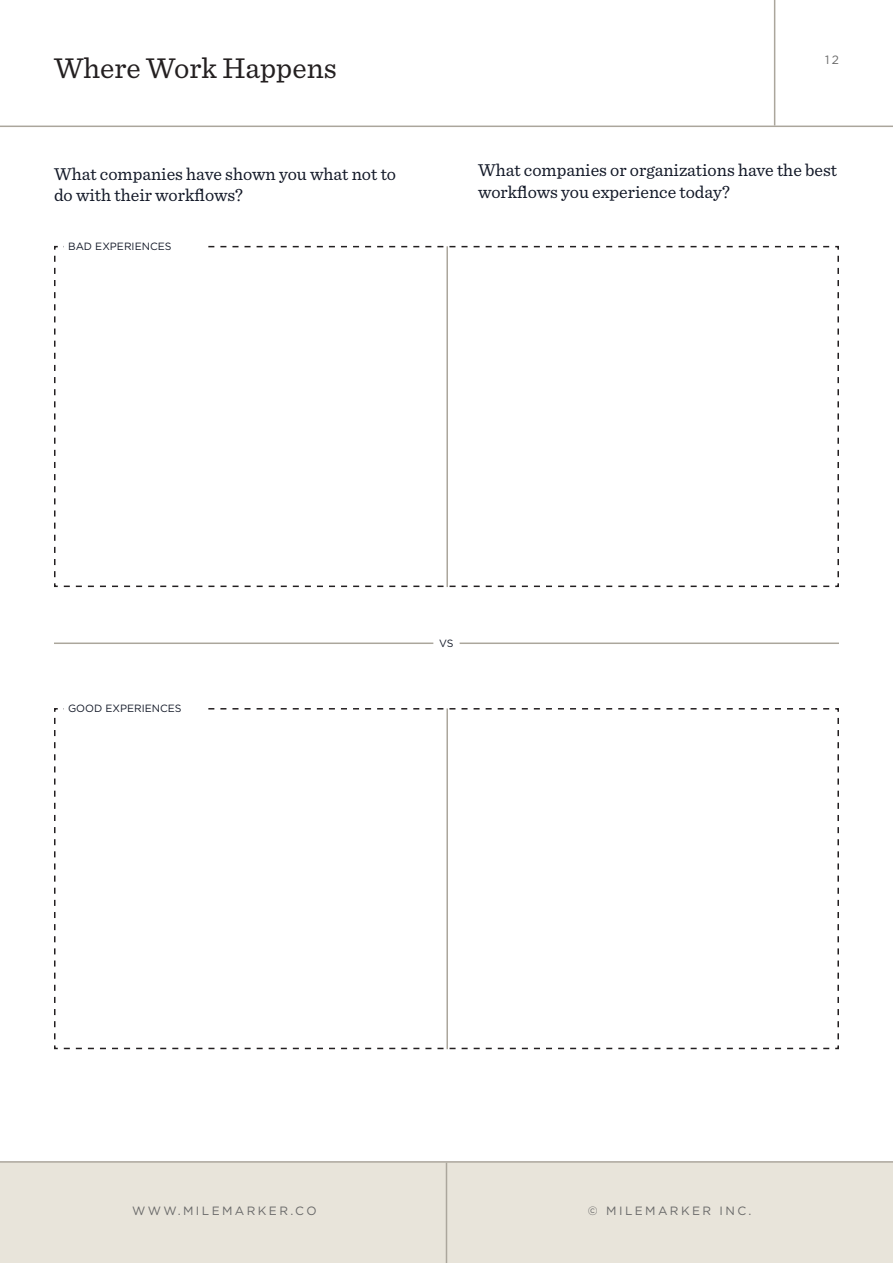
<style>
.page{position:relative;width:893px;height:1263px;background:#fff}
.page>*{position:absolute;margin:0;border:0;box-sizing:border-box;transform-origin:0 0}
.Page_Title{font:30px "Sentinel";color:#231f20}
.t1{font:18px/21.6px "Sentinel";color:#121827}
.t2{font:12px "Gotham";letter-spacing:.2em;color:#696969}
.t3{font:10.5px "Gotham";color:#121827}
</style>
<div class="page">
<div style="left:0;top:1162px;width:893px;height:101px;background:#e8e4da"></div>
<hr style="left:0;top:126px;width:893px;height:1px;background:#aba69c">
<hr style="left:0;top:1161px;width:893px;height:2px;background:#aba69c">
<hr style="left:774px;top:0;width:1px;height:126px;background:#aba69c">
<hr style="left:446px;top:1163px;width:1px;height:100px;background:#aba69c">
<svg style="left:54px;top:245px;width:785px;height:343px"></svg>
<div style="left:64px;top:237px;width:142px;height:18px;background:#fff"></div>
<hr style="left:446px;top:246px;width:2px;height:341px;background:#aba69c">
<svg style="left:54px;top:708px;width:785px;height:342px"></svg>
<div style="left:64px;top:699px;width:142px;height:18px;background:#fff"></div>
<hr style="left:446px;top:708px;width:2px;height:341px;background:#aba69c">
<hr style="left:460px;top:642px;width:379px;height:2px;background:#aba69c">
<hr style="left:54px;top:642px;width:379px;height:2px;background:#aba69c">
<p class="Page_Title" style="left:54px;top:45px;width:284px">Where Work Happens</p>
<p class="t2" style="left:825px;top:52px;width:15px">12</p>
<p class="t1" style="left:54px;top:162px;width:344px">What companies have shown you what not to do with their workflows?</p>
<p class="t1" style="left:478px;top:158px;width:361px">What companies or organizations have the best workflows you experience today?</p>
<p class="t3" style="left:68px;top:240px;width:105px">BAD EXPERIENCES</p>
<p class="t3" style="left:68px;top:702px;width:115px">GOOD EXPERIENCES</p>
<p class="t3" style="left:439px;top:637px;width:16px">VS</p>
<p class="t2" style="left:132px;top:1203px;width:186px">WWW.MILEMARKER.CO</p>
<p class="t2" style="left:588px;top:1203px;width:165px">© MILEMARKER INC.</p>
</div>
